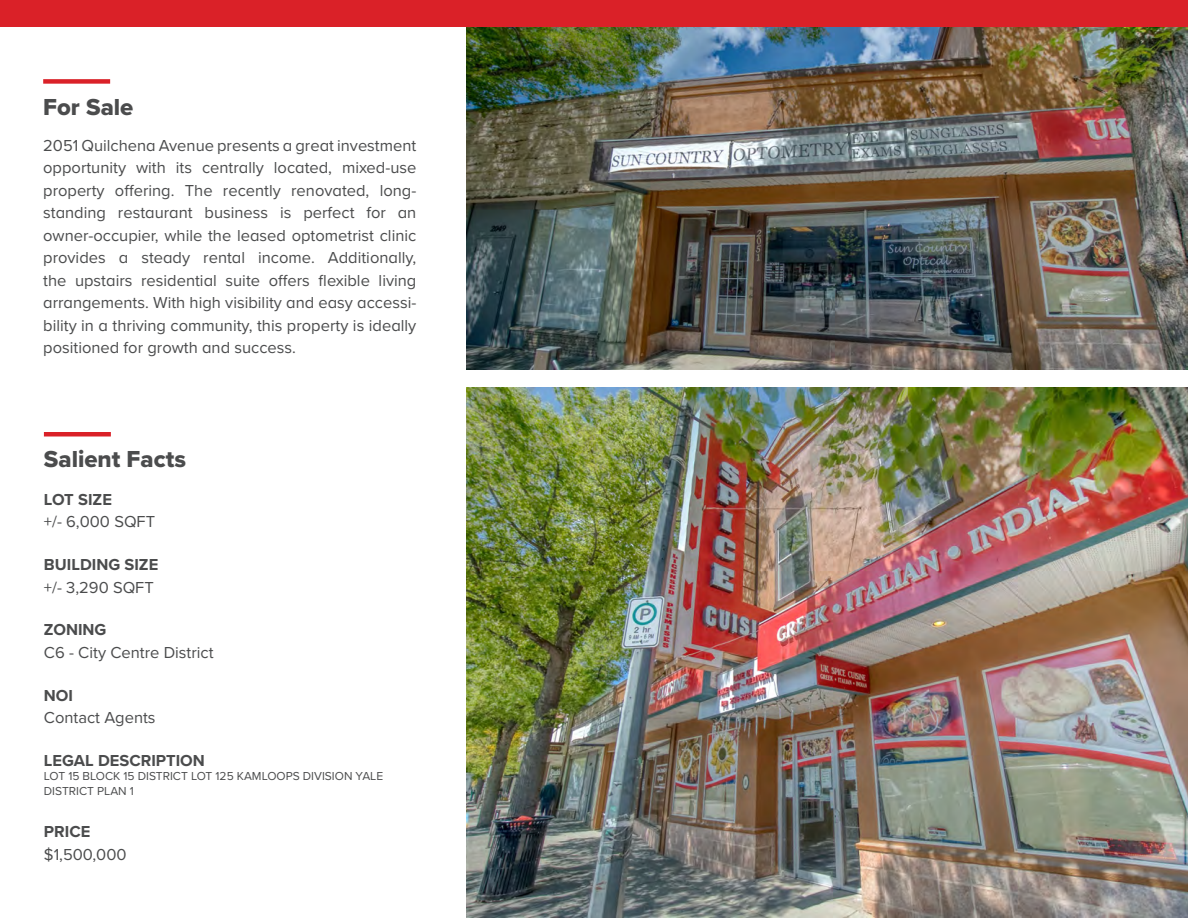
<style>
.page{position:relative;width:1188px;height:918px;background:#fff}
.page>*{position:absolute;margin:0;border:0;box-sizing:border-box;transform-origin:0 0}
.Street_Title{font:24px "Proxima Nova Extrabld";color:#4b4c4d}
.body{font:16.5px/22.5px "Proxima Nova";color:#4b4c4d;text-align:justify}
.Details{font:16.5px "Proxima Nova";color:#4b4c4d}
.Details_Title{font:700 16.5px "Proxima Nova";color:#4b4c4d}
.Details-2{font:12px/14.4px "Proxima Nova";color:#4b4c4d}
</style>
<div class="page">
<hr style="left:44px;top:432px;width:67px;height:4px;background:#da2128">
<div style="left:43px;top:79px;width:67px;height:5px;background:#da2128"></div>
<img style="left:467px;top:387px;width:721px;height:531px">
<img style="left:467px;top:27px;width:721px;height:342px">
<div style="left:0;top:0;width:1188px;height:27px;background:#da2128"></div>
<p class="Street_Title" style="left:43px;top:89px;width:92px">For Sale</p>
<p class="body" style="left:43px;top:134px;width:375px">2051 Quilchena Avenue presents a great investment opportunity with its centrally located, mixed-use property offering. The recently renovated, long&shy;standing restaurant business is perfect for an owner-occupier, while the leased optometrist clinic provides a steady rental income. Additionally, the upstairs residential suite offers flexible living arrangements. With high visibility and easy accessi&shy;bility in a thriving community, this property is ideally positioned for growth and success.</p>
<p class="Street_Title" style="left:44px;top:441px;width:144px">Salient Facts</p>
<p class="Details_Title" style="left:44px;top:490px;width:70px">LOT SIZE</p>
<p class="Details" style="left:44px;top:512px;width:113px">+/- 6,000 SQFT</p>
<p class="Details_Title" style="left:44px;top:555px;width:116px">BUILDING SIZE</p>
<p class="Details" style="left:44px;top:577px;width:111px">+/- 3,290 SQFT</p>
<p class="Details_Title" style="left:44px;top:620px;width:64px">ZONING</p>
<p class="Details" style="left:44px;top:643px;width:171px">C6 - City Centre District</p>
<p class="Details_Title" style="left:44px;top:685px;width:31px">NOI</p>
<p class="Details" style="left:44px;top:708px;width:113px">Contact Agents</p>
<p class="Details_Title" style="left:44px;top:751px;width:163px">LEGAL DESCRIPTION</p>
<p class="Details-2" style="left:44px;top:769px;width:341px">LOT 15 BLOCK 15 DISTRICT LOT 125 KAMLOOPS DIVISION YALE<br>DISTRICT PLAN 1</p>
<p class="Details_Title" style="left:44px;top:822px;width:48px">PRICE</p>
<p class="Details" style="left:44px;top:845px;width:84px">$1,500,000</p>
</div>
